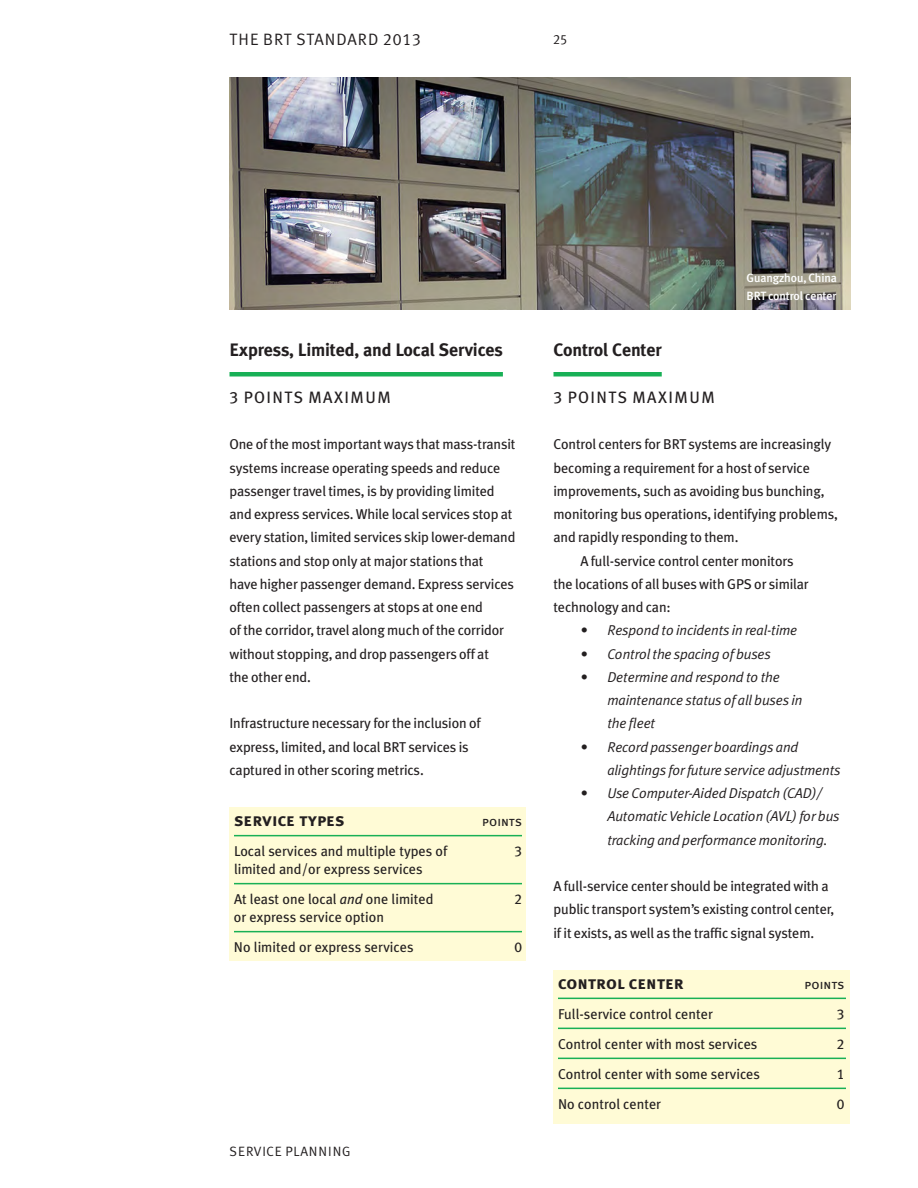
<style>
.page{position:relative;width:918px;height:1188px;background:#fff}
.page>*{position:absolute;margin:0;border:0;box-sizing:border-box;transform-origin:0 0}
.t1{font:700 18px "Meta Plus";letter-spacing:-.01em;color:#231f20}
.t2{font:18px "Meta Plus Bold Caps";color:#231f20}
.t3{font:16.5px "Meta Plus";letter-spacing:.08em;color:#231f20}
.t4{font:16.5px "Meta Plus Normal Caps";letter-spacing:.05em;color:#231f20}
.t5{font:14.25px/23.2px "Meta Plus";letter-spacing:-.01em;color:#231f20}
.t6{font:italic 14.25px/23.2px "Meta Plus Normal";letter-spacing:-.01em;color:#231f20}
.t7{font:14.25px "Meta Plus Book Caps";color:#231f20}
.t8{font:13.5px "Meta Plus Normal Caps";letter-spacing:.05em;color:#231f20}
.t9{font:13.5px "Meta Plus Book Caps";color:#231f20}
.t10{font:500 12px/18.3px "Meta Plus";letter-spacing:-.01em;color:#fff}
.s1{font-family:"Meta Plus Book Caps"}
.s2{font-style:italic}
</style>
<div class="page">
<img style="left:230px;top:77px;width:620px;height:233px">
<hr style="left:554px;top:372px;width:108px;height:4px;background:#18b056">
<div style="left:554px;top:970px;width:296px;height:154px;background:#fffbd6"></div>
<hr style="left:558px;top:998px;width:288px;height:1px;background:#18b056">
<hr style="left:558px;top:1028px;width:288px;height:1px;background:#18b056">
<hr style="left:558px;top:1058px;width:288px;height:1px;background:#18b056">
<hr style="left:558px;top:1088px;width:288px;height:1px;background:#18b056">
<hr style="left:230px;top:372px;width:273px;height:4px;background:#18b056">
<div style="left:230px;top:807px;width:296px;height:154px;background:#fffbd6"></div>
<hr style="left:234px;top:835px;width:288px;height:1px;background:#18b056">
<hr style="left:234px;top:883px;width:288px;height:1px;background:#18b056">
<hr style="left:234px;top:931px;width:288px;height:1px;background:#18b056">
<p class="t4" style="left:230px;top:30px;width:193px">THE BRT STANDARD 2013</p>
<p class="t8" style="left:553px;top:31px;width:16px">25</p>
<p class="t10" style="left:747px;top:268px;width:92px">Guangzhou, China<br>BRT control center</p>
<p class="t1" style="left:230px;top:340px;width:275px">Express, Limited, and Local Services</p>
<p class="t3" style="left:230px;top:387px;width:163px"><span class="s1">3</span> POINTS MAXIMUM</p>
<p class="t5" style="left:230px;top:433px;width:288px">One of the most important ways that mass-transit systems increase operating speeds and reduce passenger travel times, is by providing limited and express services. While local services stop at every station, limited services skip lower-demand stations and stop only at major stations that<br>have higher passenger demand. Express services often collect passengers at stops at one end<br>of the corridor, travel along much of the corridor without stopping, and drop passengers off at<br>the other end.</p>
<p class="t5" style="left:230px;top:712px;width:253px">Infrastructure necessary for the inclusion of express, limited, and local BRT services is captured in other scoring metrics.</p>
<p class="t2" style="left:234px;top:809px;width:112px">service types</p>
<p class="t9" style="left:482px;top:813px;width:41px">points</p>
<p class="t5" style="left:234px;top:839px;width:215px">Local services and multiple types of</p>
<p class="t7" style="left:514px;top:843px;width:9px">3</p>
<p class="t5" style="left:234px;top:854px;width:201px;line-height:30px">limited and/or express services<br>At least one local <span class="s2">and</span> one limited</p>
<p class="t7" style="left:514px;top:891px;width:9px">2</p>
<p class="t5" style="left:234px;top:902px;width:181px;line-height:30px">or express service option<br>No limited or express services</p>
<p class="t8" style="left:230px;top:1143px;width:123px">SERVICE PLANNING</p>
<p class="t7" style="left:514px;top:939px;width:9px">0</p>
<p class="t1" style="left:554px;top:340px;width:110px">Control Center</p>
<p class="t3" style="left:554px;top:387px;width:163px"><span class="s1">3</span> POINTS MAXIMUM</p>
<p class="t5" style="left:553px;top:433px;width:279px">Control centers for BRT systems are increasingly</p>
<p class="t5" style="left:553px;top:456px;width:258px">becoming a requirement for a host of service</p>
<p class="t5" style="left:553px;top:479px;width:273px">improvements, such as avoiding bus bunching,</p>
<p class="t5" style="left:553px;top:502px;width:286px">monitoring bus operations, identifying problems,</p>
<p class="t5" style="left:553px;top:526px;width:187px">and rapidly responding to them.</p>
<p class="t5" style="left:580px;top:549px;width:215px">A full-service control center monitors</p>
<p class="t5" style="left:553px;top:572px;width:257px">the locations of all buses with GPS or similar</p>
<p class="t5" style="left:553px;top:595px;width:119px">technology and can:</p>
<p class="t6" style="left:580px;top:619px;width:218px">• Respond to incidents in real-time</p>
<p class="t6" style="left:580px;top:642px;width:192px">• Control the spacing of buses</p>
<p class="t6" style="left:608px;top:665px;width:196px;text-indent:-27px">• Determine and respond to the maintenance status of all buses in the fleet</p>
<p class="t6" style="left:608px;top:735px;width:235px;text-indent:-27px">• Record passenger boardings and alightings for future service adjustments</p>
<p class="t6" style="left:608px;top:781px;width:234px;text-indent:-27px">• Use Computer-Aided Dispatch (CAD)/<br>Automatic Vehicle Location (AVL) for bus tracking and performance monitoring.</p>
<p class="t5" style="left:553px;top:874px;width:282px">A full-service center should be integrated with a public transport system’s existing control center, if it exists, as well as the traffic signal system.</p>
<p class="t2" style="left:558px;top:972px;width:127px">control center</p>
<p class="t9" style="left:805px;top:976px;width:41px">points</p>
<p class="t5" style="left:558px;top:1002px;width:156px">Full-service control center</p>
<p class="t7" style="left:837px;top:1005px;width:9px">3</p>
<p class="t5" style="left:558px;top:1032px;width:201px">Control center with most services</p>
<p class="t7" style="left:837px;top:1035px;width:9px">2</p>
<p class="t5" style="left:558px;top:1062px;width:204px">Control center with some services</p>
<p class="t7" style="left:837px;top:1065px;width:9px">1</p>
<p class="t5" style="left:558px;top:1092px;width:105px">No control center</p>
<p class="t7" style="left:837px;top:1095px;width:9px">0</p>
</div>
